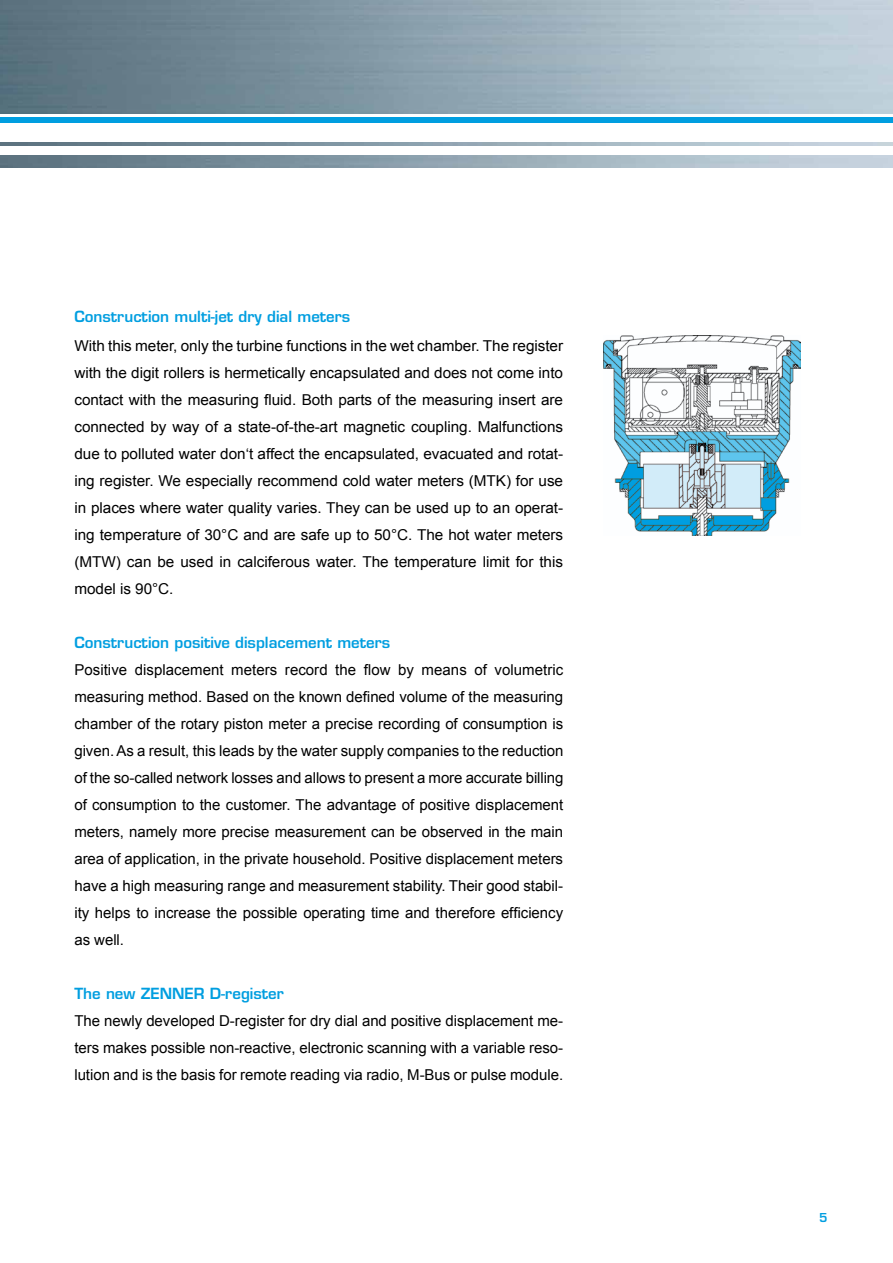
<style>
.page{position:relative;width:893px;height:1263px;background:#fff}
.page>*{position:absolute;margin:0;border:0;box-sizing:border-box;transform-origin:0 0}
.t1{font:15px/27px "Arial";letter-spacing:-.005em;color:#000;text-align:justify}
.t2{font:600 15px "Eurostile LT Std";color:#009ee0}
.t3{font:600 12px "Eurostile LT Std";color:#009ee0}
</style>
<div class="page">
<img style="left:0;top:0;width:893px;height:113px">
<img style="left:0;top:155px;width:893px;height:13px">
<img style="left:1px;top:142px;width:892px;height:4px">
<div style="left:0;top:117px;width:893px;height:6px;background:#009ee0"></div>
<img style="left:604px;top:335px;width:196px;height:201px">
<p class="t2" style="left:74px;top:307px;width:277px">Construction multi-jet dry dial meters</p>
<p class="t1" style="left:74px;top:332px;width:490px">With this meter, only the turbine functions in the wet chamber. The register with the digit rollers is hermetically encapsulated and does not come into contact with the measuring fluid. Both parts of the measuring insert are connected by way of a state-of-the-art magnetic coupling. Malfunctions due to polluted water don‘t affect the encapsulated, evacuated and rotat&shy;ing register. We especially recommend cold water meters (MTK) for use in places where water quality varies. They can be used up to an operat&shy;ing temperature of 30°C and are safe up to 50°C. The hot water meters (MTW) can be used in calciferous water. The temperature limit for this model is 90°C.</p>
<p class="t2" style="left:74px;top:633px;width:317px">Construction positive displacement meters</p>
<p class="t1" style="left:74px;top:656px;width:491px">Positive displacement meters record the flow by means of volumetric measuring method. Based on the known defined volume of the measuring chamber of the rotary piston meter a precise recording of consumption is given. As a result, this leads by the water supply companies to the reduction of the so-called network losses and allows to present a more accurate billing of consumption to the customer. The advantage of positive displacement meters, namely more precise measurement can be observed in the main area of application, in the private household. Positive displacement meters have a high measuring range and measurement stability. Their good stabil&shy;ity helps to increase the possible operating time and therefore efficiency as well.</p>
<p class="t2" style="left:74px;top:984px;width:211px">The new ZENNER D-register</p>
<p class="t1" style="left:74px;top:1007px;width:490px">The newly developed D-register for dry dial and positive displacement me&shy;ters makes possible non-reactive, electronic scanning with a variable reso&shy;lution and is the basis for remote reading via radio, M-Bus or pulse module.</p>
<p class="t3" style="left:819px;top:1210px;width:10px">5</p>
</div>
